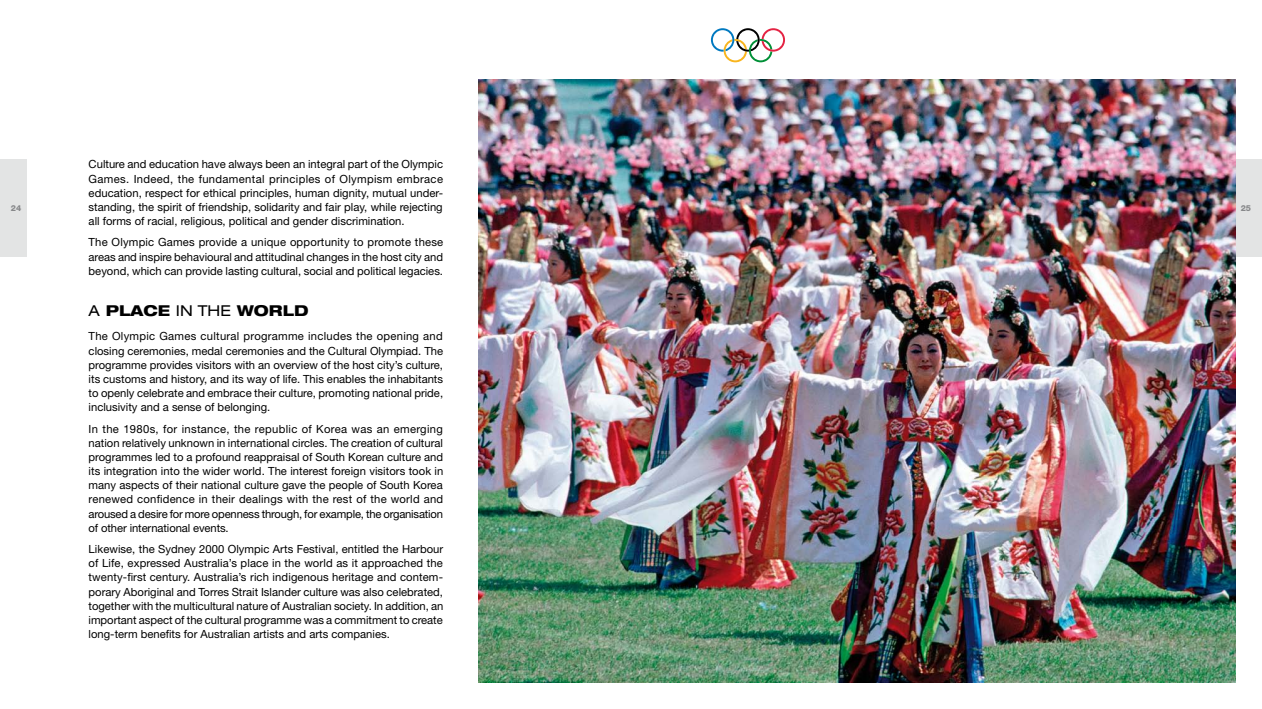
<style>
.page{position:relative;width:1262px;height:709px;background:#fff}
.page>*{position:absolute;margin:0;border:0;box-sizing:border-box;transform-origin:0 0}
.t1{font:800 expanded 15px "Helvetica Neue LT Std";color:#000}
.t2{font:11.25px/14.1px "Helvetica Neue LT Std";color:#000;text-align:justify}
.t3{font:800 8.25px "Helvetica Neue LT Std";color:#87888a}
.s1{font-weight:400}
</style>
<div class="page">
<div style="left:1235px;top:159px;width:26px;height:98px;background:#e3e4e4"></div>
<div style="left:0;top:159px;width:27px;height:98px;background:#e3e4e4"></div>
<svg style="left:711px;top:28px;width:74px;height:34px"></svg>
<img style="left:478px;top:80px;width:757px;height:602px">
<p class="t2" style="left:89px;top:157px;width:356px">Culture and education have always been an integral part of the Olympic Games. Indeed, the fundamental principles of Olympism embrace education, respect for ethical principles, human dignity, mutual under&shy;standing, the spirit of friendship, solidarity and fair play, while rejecting all forms of racial, religious, political and gender discrimination.</p>
<p class="t2" style="left:89px;top:235px;width:356px">The Olympic Games provide a unique opportunity to promote these areas and inspire behavioural and attitudinal changes in the host city and beyond, which can provide lasting cultural, social and political legacies.</p>
<h1 class="t1" style="left:89px;top:300px;width:222px"><span class="s1">A</span> PLACE <span class="s1">in the</span> WORLD</h1>
<p class="t2" style="left:89px;top:329px;width:356px">The Olympic Games cultural programme includes the opening and closing ceremonies, medal ceremonies and the Cultural Olympiad. The programme provides visitors with an overview of the host city’s culture, its customs and history, and its way of life. This enables the inhabitants to openly celebrate and embrace their culture, promoting national pride, inclusivity and a sense of belonging.</p>
<p class="t2" style="left:89px;top:421px;width:356px">In the 1980s, for instance, the republic of Korea was an emerging nation relatively unknown in international circles. The creation of cultural programmes led to a profound reappraisal of South Korean culture and its integration into the wider world. The interest foreign visitors took in many aspects of their national culture gave the people of South Korea renewed confidence in their dealings with the rest of the world and aroused a desire for more openness through, for example, the organisation of other international events.</p>
<p class="t2" style="left:89px;top:542px;width:356px">Likewise, the Sydney 2000 Olympic Arts Festival, entitled the Harbour of Life, expressed Australia’s place in the world as it approached the twenty-first century. Australia’s rich indigenous heritage and contem&shy;porary Aboriginal and Torres Strait Islander culture was also celebrated, together with the multicultural nature of Australian society. In addition, an important aspect of the cultural programme was a commitment to create long-term benefits for Australian artists and arts companies.</p>
<p class="t3" style="left:11px;top:203px;width:12px">24</p>
<p class="t3" style="left:1240px;top:203px;width:12px">25</p>
</div>
